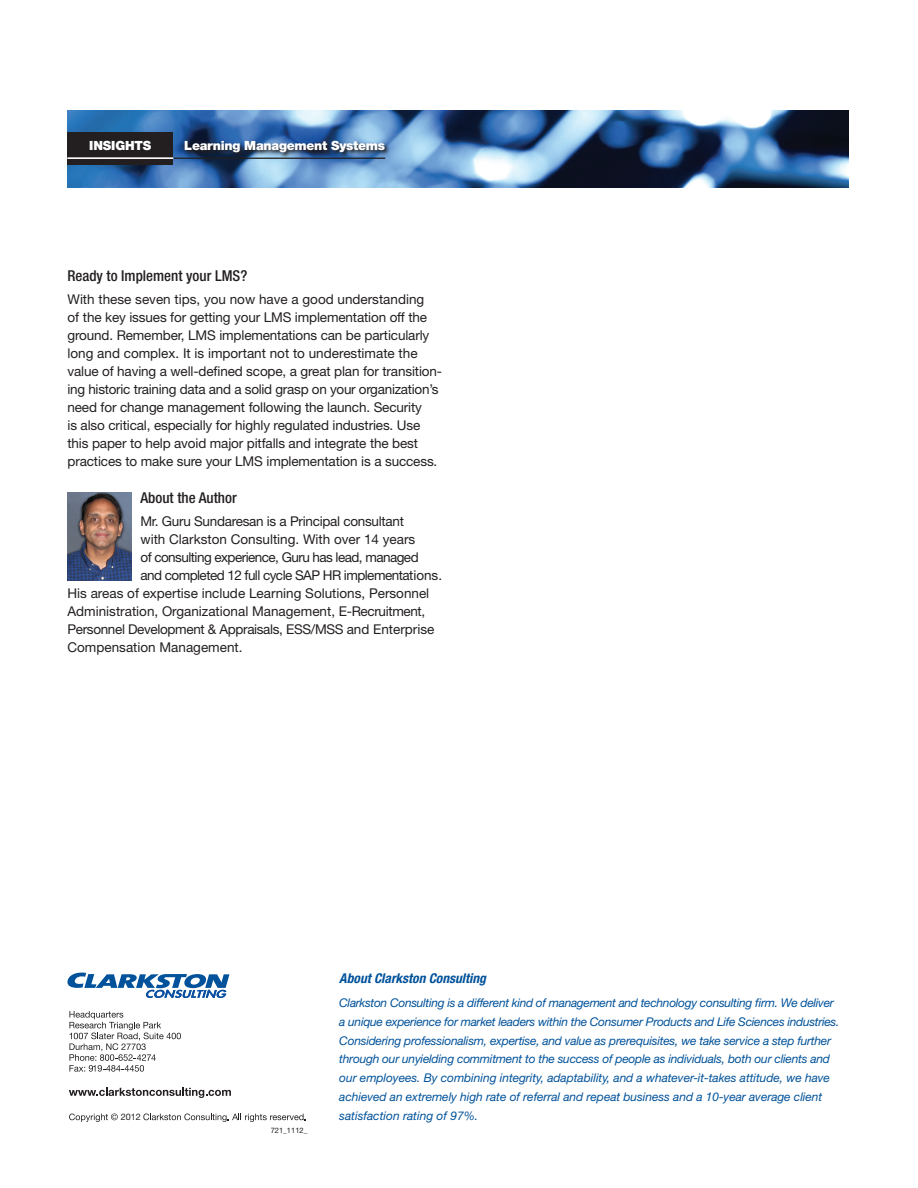
<style>
.page{position:relative;width:918px;height:1188px;background:#fff}
.page>*{position:absolute;margin:0;border:0;box-sizing:border-box;transform-origin:0 0}
.subhead{font:500 condensed 15px "Helvetica Neue LT Std";color:#231f20}
.body_copy{font:13.5px/18px "Helvetica Neue LT Std";letter-spacing:-.01em;color:#231f20}
.body_copy-2{font:13.5px "Helvetica Neue LT Std";letter-spacing:-.04em;color:#231f20}
.subhead-2{font:italic 700 condensed 13.5px "Helvetica Neue LT Std";color:#01529a}
.Kicker{font:900 12.75px "Helvetica Neue LT Std";letter-spacing:-.02em;color:#fff}
.body_copy-3{font:italic 12px/18.8px "Helvetica Neue LT Std";letter-spacing:-.02em;color:#01529a}
.t1{font:9px "Helvetica Neue LT Std";color:#231f20}
.t2{font:7.5px "Helvetica Neue LT Std";color:#231f20}
</style>
<div class="page">
<img style="left:68px;top:110px;width:781px;height:77px">
<hr style="left:68px;top:158px;width:317px;height:1px;background:#231f20">
<div style="left:68px;top:132px;width:105px;height:33px;background:#231f20"></div>
<svg style="left:184px;top:140px;width:206px;height:19px"></svg>
<hr style="left:68px;top:158px;width:105px;height:1px;background:#fff">
<svg style="left:68px;top:973px;width:162px;height:25px"></svg>
<svg style="left:69px;top:1011px;width:112px;height:61px"></svg>
<svg style="left:69px;top:1088px;width:162px;height:10px"></svg>
<svg style="left:69px;top:1114px;width:49px;height:8px"></svg>
<svg style="left:143px;top:1114px;width:163px;height:8px"></svg>
<img style="left:68px;top:492px;width:64px;height:88px">
<p class="Kicker" style="left:89px;top:138px;width:64px">INSIGHTS</p>
<p class="Kicker" style="left:184px;top:138px;width:202px">Learning Management Systems</p>
<p class="subhead" style="left:68px;top:266px;width:181px">Ready to Implement your LMS?</p>
<p class="body_copy" style="left:68px;top:290px;width:376px">With these seven tips, you now have a good understanding<br>of the key issues for getting your LMS implementation off the ground. Remember, LMS implementations can be particularly long and complex. It is important not to underestimate the value of having a well-defined scope, a great plan for transition&shy;ing historic training data and a solid grasp on your organization’s need for change management following the launch. Security<br>is also critical, especially for highly regulated industries. Use this paper to help avoid major pitfalls and integrate the best practices to make sure your LMS implementation is a success.</p>
<p class="subhead" style="left:141px;top:489px;width:98px">About the Author</p>
<p class="body_copy" style="left:141px;top:512px;width:265px">Mr. Guru Sundaresan is a Principal consultant</p>
<p class="body_copy" style="left:141px;top:530px;width:276px">with Clarkston Consulting. With over 14 years</p>
<p class="body_copy-2" style="left:141px;top:549px;width:280px">of consulting experience, Guru has lead, managed</p>
<p class="body_copy-2" style="left:141px;top:567px;width:303px">and completed 12 full cycle SAP HR implementations.</p>
<p class="body_copy" style="left:68px;top:584px;width:363px">His areas of expertise include Learning Solutions, Personnel</p>
<p class="body_copy" style="left:68px;top:602px;width:359px">Administration, Organizational Management, E-Recruitment,</p>
<p class="body_copy" style="left:68px;top:620px;width:368px">Personnel Development &amp; Appraisals, ESS/MSS and Enterprise</p>
<p class="body_copy" style="left:68px;top:638px;width:177px">Compensation Management.</p>
<p class="t1" style="left:121px;top:1112px;width:22px">2012</p>
<p class="t2" style="left:271px;top:1126px;width:38px">721_1112_</p>
<p class="subhead-2" style="left:339px;top:970px;width:148px">About Clarkston Consulting</p>
<p class="body_copy-3" style="left:339px;top:993px;width:502px">Clarkston Consulting is a different kind of management and technology consulting firm. We deliver a unique experience for market leaders within the Consumer Products and Life Sciences industries.<br>Considering professionalism, expertise, and value as prerequisites, we take service a step further through our unyielding commitment to the success of people as individuals, both our clients and our employees. By combining integrity, adaptability, and a whatever-it-takes attitude, we have achieved an extremely high rate of referral and repeat business and a 10-year average client satisfaction rating of 97%.</p>
</div>
